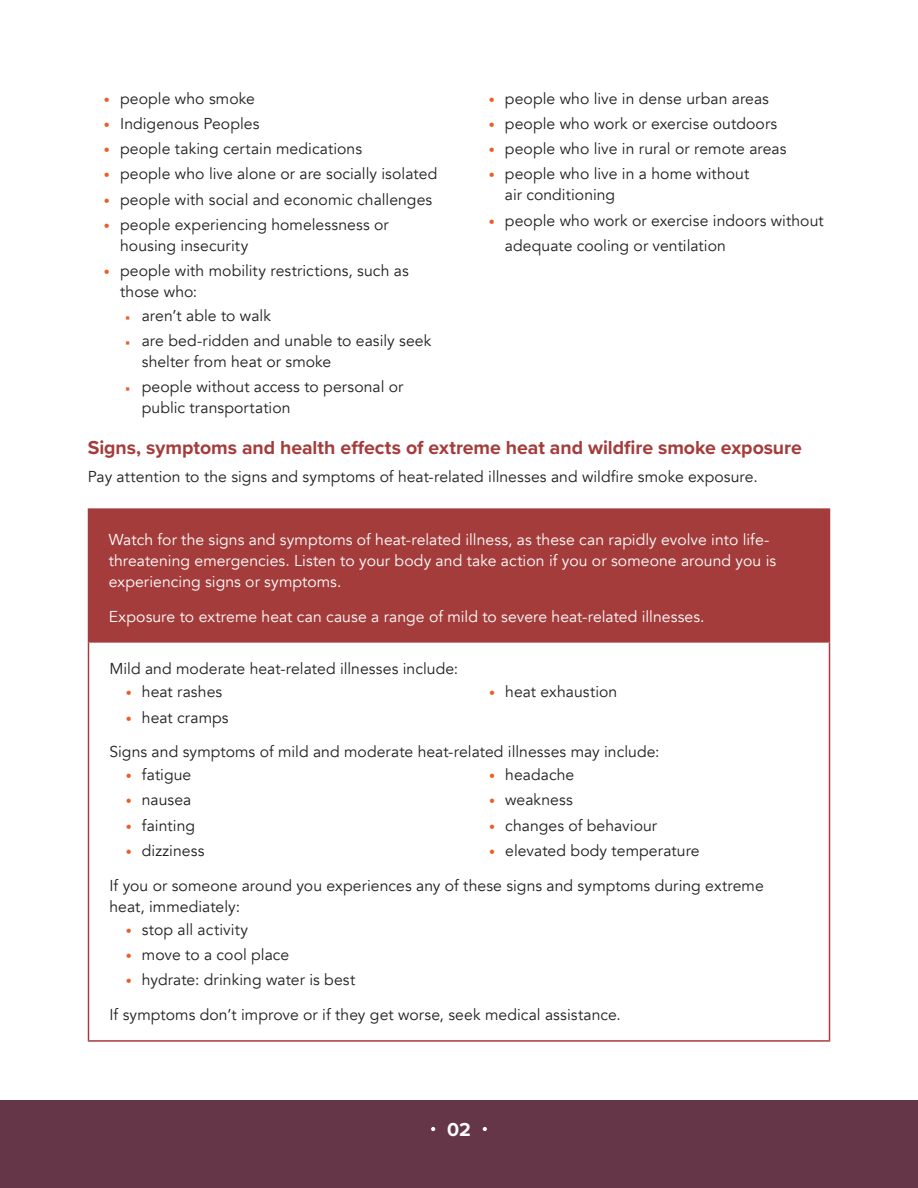
<style>
.page{position:relative;width:918px;height:1188px;background:#fff}
.page>*{position:absolute;margin:0;border:0;box-sizing:border-box;transform-origin:0 0}
.H2{font:700 19.5px "Proxima Nova";letter-spacing:-.005em;color:#a53c3c}
.H2-2{font:700 19.5px "Proxima Nova";color:#fff}
.Body_-_2_Columns{font:15.75px/21px "Avenir";letter-spacing:.005em;color:#231f20}
.Body_-_White{font:15.75px/21px "Avenir";letter-spacing:.005em;color:#fff}
.Body_B4_Bullet{font:15.75px "Avenir";letter-spacing:.005em;color:#231f20}
.Body_-_Span_Columns{font:15.75px "Avenir";letter-spacing:.005em;color:#231f20}
.Body{font:15.75px "Avenir";letter-spacing:.005em;color:#231f20}
.s1{font-size:12px;color:#e95f27}
</style>
<div class="page">
<div style="left:88px;top:509px;width:742px;height:133px;background:#a53c3c"></div>
<hr style="left:88px;top:508px;width:742px;height:2px;background:#a53c3c">
<hr style="left:88px;top:641px;width:742px;height:2px;background:#a53c3c">
<hr style="left:88px;top:643px;width:1px;height:397px;background:#a53c3c">
<hr style="left:829px;top:643px;width:1px;height:397px;background:#a53c3c">
<hr style="left:88px;top:1040px;width:742px;height:2px;background:#a53c3c">
<div style="left:0;top:1100px;width:918px;height:88px;background:#653648"></div>
<svg style="left:431px;top:1127px;width:4px;height:4px"></svg>
<svg style="left:483px;top:1127px;width:4px;height:4px"></svg>
<p class="Body_-_2_Columns" style="left:104px;top:88px;width:152px"><span class="s1">•</span> people who smoke</p>
<p class="Body_-_2_Columns" style="left:104px;top:113px;width:157px"><span class="s1">•</span> Indigenous Peoples</p>
<p class="Body_-_2_Columns" style="left:104px;top:139px;width:260px"><span class="s1">•</span> people taking certain medications</p>
<p class="Body_-_2_Columns" style="left:104px;top:164px;width:335px"><span class="s1">•</span> people who live alone or are socially isolated</p>
<p class="Body_-_2_Columns" style="left:104px;top:189px;width:330px"><span class="s1">•</span> people with social and economic challenges</p>
<p class="Body_-_2_Columns" style="left:120px;top:214px;width:270px;text-indent:-16px"><span class="s1">•</span> people experiencing homelessness or housing insecurity</p>
<p class="Body_-_2_Columns" style="left:120px;top:261px;width:290px;text-indent:-16px"><span class="s1">•</span> people with mobility restrictions, such as those who:</p>
<p class="Body_-_2_Columns" style="left:142px;top:305px;width:131px">aren’t able to walk</p>
<p class="Body_-_2_Columns" style="left:142px;top:330px;width:291px">are bed-ridden and unable to easily seek shelter from heat or smoke</p>
<p class="Body_-_2_Columns" style="left:142px;top:377px;width:263px">people without access to personal or public transportation</p>
<p class="Body_-_2_Columns" style="left:489px;top:88px;width:282px"><span class="s1">•</span> people who live in dense urban areas</p>
<p class="Body_-_2_Columns" style="left:489px;top:113px;width:290px"><span class="s1">•</span> people who work or exercise outdoors</p>
<p class="Body_-_2_Columns" style="left:489px;top:139px;width:299px"><span class="s1">•</span> people who live in rural or remote areas</p>
<p class="Body_-_2_Columns" style="left:505px;top:164px;width:246px;text-indent:-16px"><span class="s1">•</span> people who live in a home without air conditioning</p>
<p class="Body_-_2_Columns" style="left:505px;top:208px;width:320px;line-height:25.5px;text-indent:-16px"><span class="s1">•</span> people who work or exercise indoors without adequate cooling or ventilation</p>
<h3 class="H2" style="left:88px;top:433px;width:716px">Signs, symptoms and health effects of extreme heat and wildfire smoke exposure</h3>
<p class="Body_-_Span_Columns" style="left:88px;top:467px;width:672px">Pay attention to the signs and symptoms of heat-related illnesses and wildfire smoke exposure.</p>
<p class="Body_-_White" style="left:109px;top:529px;width:669px">Watch for the signs and symptoms of heat-related illness, as these can rapidly evolve into life&shy;threatening emergencies. Listen to your body and take action if you or someone around you is experiencing signs or symptoms.</p>
<p class="Body_-_White" style="left:109px;top:606px;width:597px">Exposure to extreme heat can cause a range of mild to severe heat-related illnesses.</p>
<p class="Body_B4_Bullet" style="left:110px;top:659px;width:350px">Mild and moderate heat-related illnesses include:</p>
<p class="Body_-_2_Columns" style="left:126px;top:682px;width:98px"><span class="s1">•</span> heat rashes</p>
<p class="Body_-_2_Columns" style="left:126px;top:707px;width:104px"><span class="s1">•</span> heat cramps</p>
<p class="Body_-_2_Columns" style="left:489px;top:682px;width:130px"><span class="s1">•</span> heat exhaustion</p>
<p class="Body_B4_Bullet" style="left:110px;top:742px;width:552px">Signs and symptoms of mild and moderate heat-related illnesses may include:</p>
<p class="Body_-_2_Columns" style="left:126px;top:765px;width:67px"><span class="s1">•</span> fatigue</p>
<p class="Body_-_2_Columns" style="left:126px;top:790px;width:67px"><span class="s1">•</span> nausea</p>
<p class="Body_-_2_Columns" style="left:126px;top:815px;width:71px"><span class="s1">•</span> fainting</p>
<p class="Body_-_2_Columns" style="left:126px;top:840px;width:80px"><span class="s1">•</span> dizziness</p>
<p class="Body_-_2_Columns" style="left:489px;top:765px;width:87px"><span class="s1">•</span> headache</p>
<p class="Body_-_2_Columns" style="left:489px;top:790px;width:85px"><span class="s1">•</span> weakness</p>
<p class="Body_-_2_Columns" style="left:489px;top:815px;width:170px"><span class="s1">•</span> changes of behaviour</p>
<p class="Body_-_2_Columns" style="left:489px;top:840px;width:212px"><span class="s1">•</span> elevated body temperature</p>
<p class="Body_-_2_Columns" style="left:110px;top:875px;width:656px">If you or someone around you experiences any of these signs and symptoms during extreme heat, immediately:</p>
<p class="Body_-_2_Columns" style="left:126px;top:919px;width:124px"><span class="s1">•</span> stop all activity</p>
<p class="Body_-_2_Columns" style="left:126px;top:944px;width:165px"><span class="s1">•</span> move to a cool place</p>
<p class="Body_-_2_Columns" style="left:126px;top:970px;width:231px"><span class="s1">•</span> hydrate: drinking water is best</p>
<p class="Body" style="left:110px;top:1005px;width:513px">If symptoms don’t improve or if they get worse, seek medical assistance.</p>
<h3 class="H2-2" style="left:447px;top:1114px;width:25px">02</h3>
</div>
